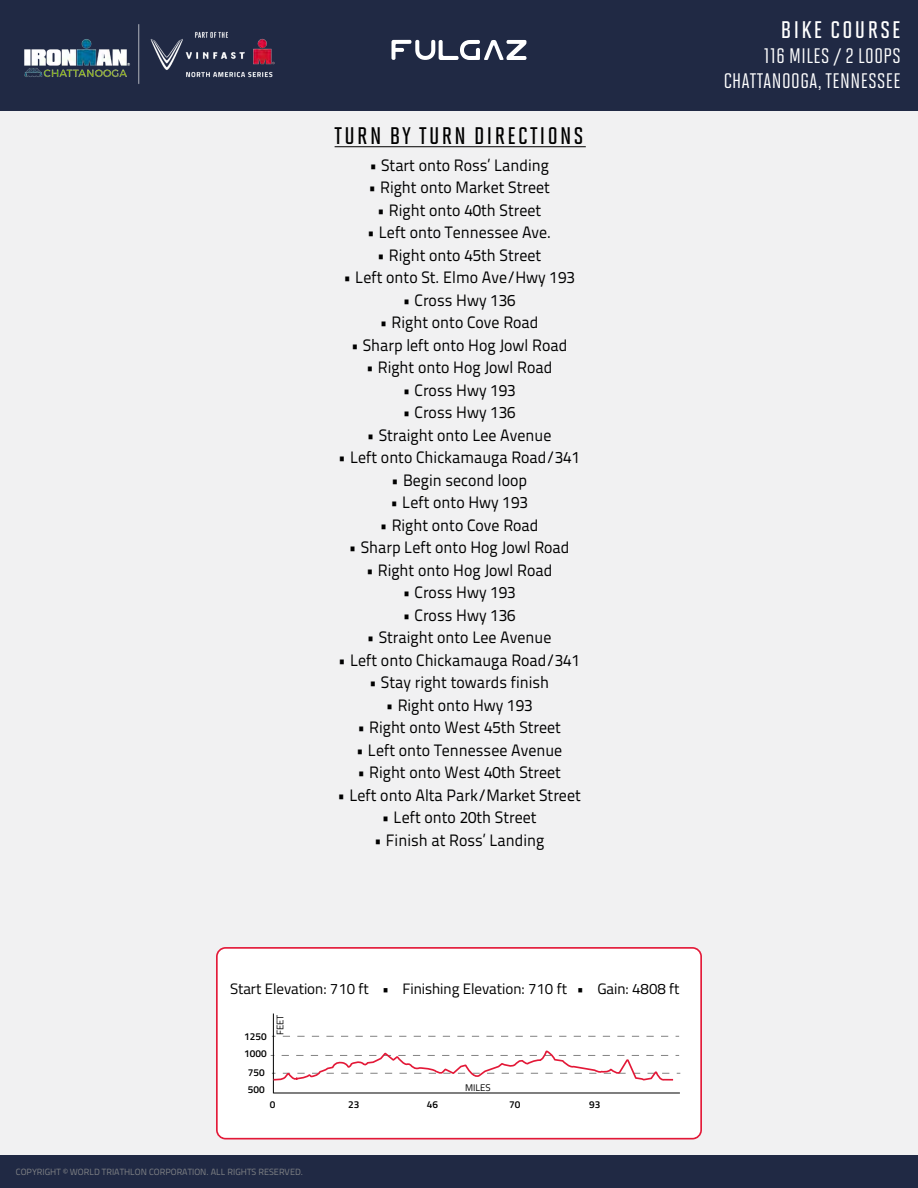
<style>
.page{position:relative;width:918px;height:1188px;background:#fff}
.page>*{position:absolute;margin:0;border:0;box-sizing:border-box;transform-origin:0 0}
.t1{font:600 24px "Solano Gothic MVB";letter-spacing:.1em;color:#000}
.t2{font:600 24px "Solano Gothic MVB";letter-spacing:.1em;color:#fff}
.t3{font:500 21px "Solano Gothic MVB";letter-spacing:.025em;color:#fff}
.t4{font:21px "Solano Gothic MVB Md Cap";letter-spacing:.025em;color:#fff}
.t5{font:16.5px "Titillium Text 22 L";color:#000;scale:.96 1}
.t6{font:15.15px "Titillium Web";color:#000}
.t7{font:600 10.05px "Titillium Web";color:#000}
.t8{font:9.6px "Titillium Web";color:#000}
.t9{font:9px "Titillium Text 22 L";color:#808285}
</style>
<div class="page">
<div style="left:0;top:97px;width:918px;height:1076px;background:#f1f1f2"></div>
<hr style="left:335px;top:146px;width:251px;height:1px;background:#000">
<div style="left:216px;top:947px;width:486px;height:193px;background:#fff"></div>
<hr style="left:273px;top:1093px;width:407px;height:1px;background:#000">
<hr style="left:273px;top:1014px;width:1px;height:79px;background:#000">
<svg style="left:283px;top:1036px;width:396px;height:1px"></svg>
<svg style="left:271px;top:1049px;width:409px;height:33px"></svg>
<div style="left:0;top:0;width:918px;height:110px;background:#202944"></div>
<div style="left:0;top:1156px;width:918px;height:32px;background:#202944"></div>
<svg style="left:392px;top:40px;width:135px;height:20px"></svg>
<img style="left:24px;top:24px;width:251px;height:60px">
<h1 class="t1" style="left:335px;top:122px;width:250px">TURN BY TURN DIRECTIONS</h1>
<p class="t5" style="left:369px;top:153px;width:189px">• Start onto Ross’ Landing</p>
<p class="t5" style="left:368px;top:175px;width:191px">• Right onto Market Street</p>
<p class="t5" style="left:377px;top:198px;width:173px">• Right onto 40th Street</p>
<p class="t5" style="left:367px;top:220px;width:194px">• Left onto Tennessee Ave.</p>
<p class="t5" style="left:377px;top:243px;width:173px">• Right onto 45th Street</p>
<p class="t5" style="left:343px;top:265px;width:243px">• Left onto St. Elmo Ave/Hwy 193</p>
<p class="t5" style="left:402px;top:288px;width:119px">• Cross Hwy 136</p>
<p class="t5" style="left:380px;top:310px;width:167px">• Right onto Cove Road</p>
<p class="t5" style="left:351px;top:333px;width:227px">• Sharp left onto Hog Jowl Road</p>
<p class="t5" style="left:366px;top:355px;width:196px">• Right onto Hog Jowl Road</p>
<p class="t5" style="left:402px;top:378px;width:119px">• Cross Hwy 193</p>
<p class="t5" style="left:402px;top:400px;width:119px">• Cross Hwy 136</p>
<p class="t5" style="left:367px;top:423px;width:194px">• Straight onto Lee Avenue</p>
<p class="t5" style="left:338px;top:445px;width:254px">• Left onto Chickamauga Road/341</p>
<p class="t5" style="left:391px;top:468px;width:143px">• Begin second loop</p>
<p class="t5" style="left:390px;top:490px;width:145px">• Left onto Hwy 193</p>
<p class="t5" style="left:380px;top:513px;width:167px">• Right onto Cove Road</p>
<p class="t5" style="left:349px;top:535px;width:232px">• Sharp Left onto Hog Jowl Road</p>
<p class="t5" style="left:366px;top:558px;width:196px">• Right onto Hog Jowl Road</p>
<p class="t5" style="left:402px;top:580px;width:119px">• Cross Hwy 193</p>
<p class="t5" style="left:402px;top:603px;width:119px">• Cross Hwy 136</p>
<p class="t5" style="left:367px;top:625px;width:194px">• Straight onto Lee Avenue</p>
<p class="t5" style="left:338px;top:648px;width:254px">• Left onto Chickamauga Road/341</p>
<p class="t5" style="left:369px;top:670px;width:189px">• Stay right towards finish</p>
<p class="t5" style="left:386px;top:693px;width:155px">• Right onto Hwy 193</p>
<p class="t5" style="left:357px;top:715px;width:214px">• Right onto West 45th Street</p>
<p class="t5" style="left:356px;top:738px;width:217px">• Left onto Tennessee Avenue</p>
<p class="t5" style="left:357px;top:760px;width:214px">• Right onto West 40th Street</p>
<p class="t5" style="left:337px;top:783px;width:255px">• Left onto Alta Park/Market Street</p>
<p class="t5" style="left:381px;top:805px;width:163px">• Left onto 20th Street</p>
<p class="t5" style="left:374px;top:828px;width:179px">• Finish at Ross’ Landing</p>
<h1 class="t2" style="left:781px;top:16px;width:121px">BIKE COURSE</h1>
<p class="t3" style="left:724px;top:69px;width:178px">CHATTANOOGA, TENNESSEE</p>
<p class="t4" style="left:764px;top:44px;width:138px">116 MILES / 2 LOOPS</p>
<p class="t6" style="left:230px;top:978px;width:451px">Start Elevation: 710 ft • Finishing Elevation: 710 ft • Gain: 4808 ft</p>
<p class="t7" style="left:244px;top:1029px;width:24px">1250</p>
<p class="t7" style="left:244px;top:1046px;width:24px">1000</p>
<p class="t7" style="left:248px;top:1065px;width:18px">750</p>
<p class="t7" style="left:248px;top:1082px;width:18px">500</p>
<p class="t8" style="left:273px;top:1035px;width:22px;rotate:-90deg">FEET</p>
<p class="t8" style="left:465px;top:1081px;width:27px">MILES</p>
<p class="t7" style="left:270px;top:1097px;width:7px">0</p>
<p class="t7" style="left:348px;top:1097px;width:13px">23</p>
<p class="t7" style="left:427px;top:1097px;width:13px">46</p>
<p class="t7" style="left:509px;top:1097px;width:13px">70</p>
<p class="t7" style="left:589px;top:1097px;width:13px">93</p>
<p class="t9" style="left:16px;top:1165px;width:289px">COPYRIGHT © WORLD TRIATHLON CORPORATION. ALL RIGHTS RESERVED.</p>
</div>
